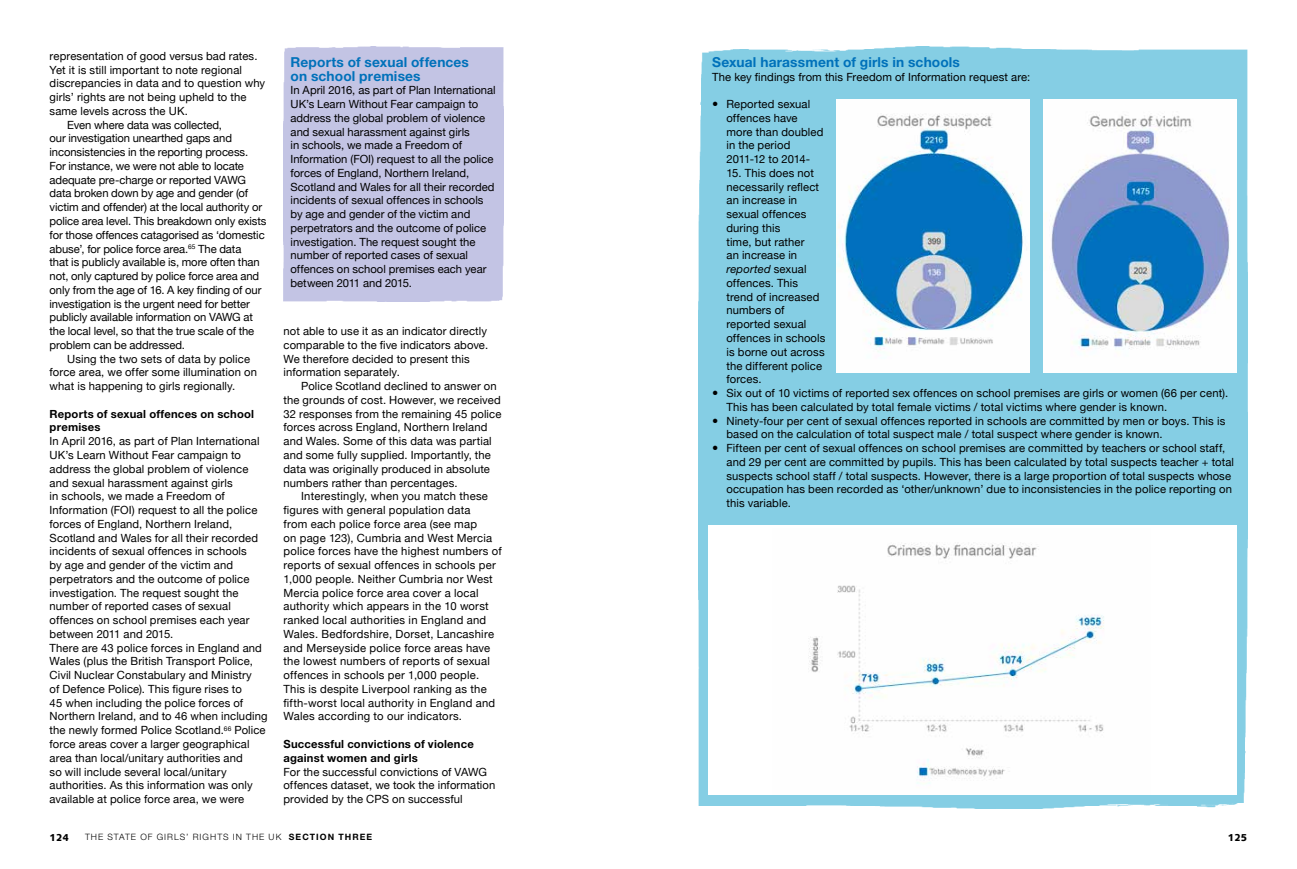
<style>
.page{position:relative;width:1297px;height:869px;background:#fff}
.page>*{position:absolute;margin:0;border:0;box-sizing:border-box;transform-origin:0 0}
.t1{font:700 13.75px/13.8px "Helvetica Neue";letter-spacing:.01em;color:#0071ba}
.t2{font:11.25px/13.8px "Helvetica Neue";letter-spacing:.01em;color:#000}
.t3{font:11.25px "Helvetica Neue";letter-spacing:-.01em;color:#000}
.t4{font:700 11.25px/13.8px "Helvetica Neue";letter-spacing:.02em;color:#000}
.t5{font:900 10px "Syntax";color:#000}
.t6{font:300 8.75px "Helvetica Neue";letter-spacing:.12em;color:#000}
.s1{font-style:italic}
.s2{font-weight:700}
</style>
<div class="page">
<img style="left:836px;top:113px;width:192px;height:246px">
<img style="left:1044px;top:111px;width:187px;height:246px">
<img style="left:809px;top:542px;width:295px;height:242px">
<svg style="left:713px;top:102px;width:4px;height:4px"></svg>
<svg style="left:713px;top:390px;width:4px;height:5px"></svg>
<svg style="left:713px;top:418px;width:4px;height:4px"></svg>
<svg style="left:713px;top:445px;width:4px;height:5px"></svg>
<p class="t2" style="left:50px;top:49px;width:209px">representation of good versus bad rates.</p>
<p class="t2" style="left:50px;top:63px;width:194px">Yet it is still important to note regional</p>
<p class="t2" style="left:50px;top:76px;width:217px">discrepancies in data and to question why</p>
<p class="t2" style="left:50px;top:90px;width:198px">girls’ rights are not being upheld to the</p>
<p class="t2" style="left:50px;top:104px;width:140px">same levels across the UK.</p>
<p class="t3" style="left:67px;top:118px;width:156px">Even where data was collected,</p>
<p class="t3" style="left:50px;top:132px;width:184px">our investigation unearthed gaps and</p>
<p class="t3" style="left:50px;top:145px;width:200px">inconsistencies in the reporting process.</p>
<p class="t3" style="left:50px;top:159px;width:196px">For instance, we were not able to locate</p>
<p class="t3" style="left:50px;top:173px;width:198px">adequate pre-charge or reported VAWG</p>
<p class="t3" style="left:50px;top:187px;width:200px">data broken down by age and gender (of</p>
<p class="t3" style="left:50px;top:200px;width:214px">victim and offender) at the local authority or</p>
<p class="t3" style="left:50px;top:214px;width:218px">police area level. This breakdown only exists</p>
<p class="t3" style="left:50px;top:228px;width:217px">for those offences catagorised as ‘domestic</p>
<p class="t3" style="left:50px;top:242px;width:193px">abuse’, for police force area.<sup>65</sup> The data</p>
<p class="t3" style="left:50px;top:255px;width:212px">that is publicly available is, more often than</p>
<p class="t3" style="left:50px;top:269px;width:211px">not, only captured by police force area and</p>
<p class="t3" style="left:50px;top:283px;width:213px">only from the age of 16. A key finding of our</p>
<p class="t3" style="left:50px;top:297px;width:202px">investigation is the urgent need for better</p>
<p class="t3" style="left:50px;top:310px;width:205px">publicly available information on VAWG at</p>
<p class="t3" style="left:50px;top:324px;width:206px">the local level, so that the true scale of the</p>
<p class="t3" style="left:50px;top:338px;width:137px">problem can be addressed.</p>
<p class="t2" style="left:67px;top:351px;width:184px">Using the two sets of data by police</p>
<p class="t2" style="left:50px;top:365px;width:209px">force area, we offer some illumination on</p>
<p class="t2" style="left:50px;top:379px;width:187px">what is happening to girls regionally.</p>
<p class="t4" style="left:50px;top:406px;width:206px">Reports of sexual offences on school premises</p>
<p class="t2" style="left:50px;top:434px;width:219px">In April 2016, as part of Plan International UK’s Learn Without Fear campaign to address the global problem of violence and sexual harassment against girls<br>in schools, we made a Freedom of Information (FOI) request to all the police forces of England, Northern Ireland, Scotland and Wales for all their recorded incidents of sexual offences in schools<br>by age and gender of the victim and perpetrators and the outcome of police investigation. The request sought the number of reported cases of sexual offences on school premises each year between 2011 and 2015.<br>There are 43 police forces in England and Wales (plus the British Transport Police, Civil Nuclear Constabulary and Ministry<br>of Defence Police). This figure rises to<br>45 when including the police forces of Northern Ireland, and to 46 when including the newly formed Police Scotland.<sup>66</sup> Police force areas cover a larger geographical area than local/unitary authorities and<br>so will include several local/unitary authorities. As this information was only available at police force area, we were</p>
<p class="t1" style="left:291px;top:55px;width:180px">Reports of sexual offences on school premises</p>
<p class="t2" style="left:291px;top:83px;width:207px">In April 2016, as part of Plan International UK’s Learn Without Fear campaign to address the global problem of violence and sexual harassment against girls<br>in schools, we made a Freedom of Information (FOI) request to all the police forces of England, Northern Ireland, Scotland and Wales for all their recorded incidents of sexual offences in schools by age and gender of the victim and perpetrators and the outcome of police investigation. The request sought the number of reported cases of sexual offences on school premises each year between 2011 and 2015.</p>
<p class="t2" style="left:283px;top:324px;width:206px">not able to use it as an indicator directly comparable to the five indicators above.<br>We therefore decided to present this information separately.</p>
<p class="t2" style="left:283px;top:379px;width:219px;text-indent:18px">Police Scotland declined to answer on the grounds of cost. However, we received 32 responses from the remaining 45 police forces across England, Northern Ireland and Wales. Some of this data was partial and some fully supplied. Importantly, the data was originally produced in absolute numbers rather than percentages.</p>
<p class="t2" style="left:283px;top:489px;width:220px;text-indent:18px">Interestingly, when you match these figures with general population data<br>from each police force area (see map<br>on page 123), Cumbria and West Mercia police forces have the highest numbers of reports of sexual offences in schools per 1,000 people. Neither Cumbria nor West Mercia police force area cover a local authority which appears in the 10 worst ranked local authorities in England and Wales. Bedfordshire, Dorset, Lancashire and Merseyside police force areas have the lowest numbers of reports of sexual offences in schools per 1,000 people.<br>This is despite Liverpool ranking as the fifth-worst local authority in England and Wales according to our indicators.</p>
<p class="t4" style="left:283px;top:736px;width:192px">Successful convictions of violence against women and girls</p>
<p class="t2" style="left:283px;top:764px;width:213px">For the successful convictions of VAWG offences dataset, we took the information provided by the CPS on successful</p>
<p class="t1" style="left:712px;top:55px;width:249px">Sexual harassment of girls in schools</p>
<p class="t2" style="left:712px;top:69px;width:319px">The key findings from this Freedom of Information request are:</p>
<p class="t2" style="left:726px;top:97px;width:98px">Reported sexual offences have more than doubled in the period<br>2011-12 to 2014-</p>
<p class="t2" style="left:726px;top:166px;width:509px">15. This does not<br>necessarily reflect<br>an increase in<br>sexual offences<br>during this<br>time, but rather<br>an increase in<br><span class="s1">reported</span> sexual<br>offences. This<br>trend of increased<br>numbers of<br>reported sexual<br>offences in schools<br>is borne out across<br>the different police<br>forces.<br>Six out of 10 victims of reported sex offences on school premises are girls or women (66 per cent).<br>This has been calculated by total female victims / total victims where gender is known.<br>Ninety-four per cent of sexual offences reported in schools are committed by men or boys. This is based on the calculation of total suspect male / total suspect where gender is known.<br>Fifteen per cent of sexual offences on school premises are committed by teachers or school staff, and 29 per cent are committed by pupils. This has been calculated by total suspects teacher + total suspects school staff / total suspects. However, there is a large proportion of total suspects whose occupation has been recorded as ‘other/unknown’ due to inconsistencies in the police reporting on this variable.</p>
<p class="t5" style="left:50px;top:831px;width:21px">124</p>
<p class="t6" style="left:85px;top:831px;width:289px">THE STATE OF GIRLS’ RIGHTS IN THE UK <span class="s2">section three</span></p>
<p class="t5" style="left:1228px;top:831px;width:21px">125</p>
</div>
